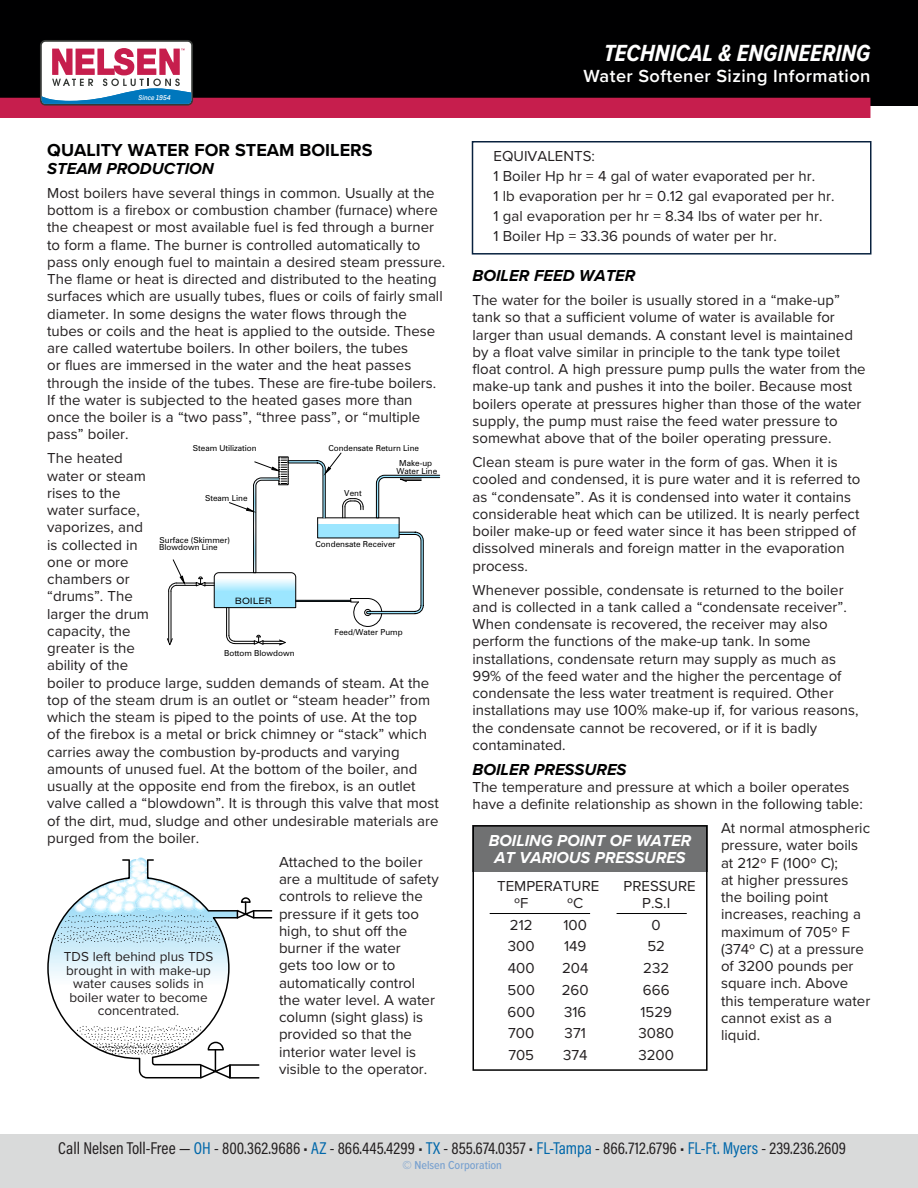
<style>
.page{position:relative;width:918px;height:1188px;background:#fff}
.page>*{position:absolute;margin:0;border:0;box-sizing:border-box;transform-origin:0 0}
.t1{font:italic 700 24.15px "Proxima Nova Cond";letter-spacing:.005em;color:#fff}
.t2{font:600 18.15px "Proxima Nova";letter-spacing:.025em;color:#fff}
.Paragraph_Style_1{font:700 18px "Proxima Nova";color:#000001}
.t3{font:17.25px "Acumin Variable Concept";color:#231f20}
.Paragraph_Style_1-2{font:italic 700 16.5px "Proxima Nova";color:#000001}
.Paragraph_Style_1-3{font:italic 700 16.5px/16.5px "Proxima Nova";color:#fff;text-align:center}
.Paragraph_Style_1-4{font:15px/17.2px "Proxima Nova";color:#231f20}
.Paragraph_Style_1-5{font:13.5px/13.5px "Proxima Nova";color:#231f20;text-align:center}
.t4{font:500 12px "Proxima Nova Cond";color:#77a0cf}
.t5{font:expanded 8.7px "Zurich BT";color:#000}
.t6{font:8.25px/7.8px "Zurich BT";color:#000}
.t7{font:italic 500 7.35px "Ciutadella";color:#fff}
.s1{color:#0067aa}
</style>
<div class="page">
<div style="left:0;top:0;width:918px;height:106px;background:#000001"></div>
<div style="left:0;top:1134px;width:918px;height:54px;background:#d9dada"></div>
<div style="left:0;top:98px;width:870px;height:20px;background:#c61e4d"></div>
<svg style="left:40px;top:40px;width:153px;height:66px;background:#baa4b8"></svg>
<svg style="left:47px;top:857px;width:225px;height:222px"></svg>
<svg style="left:167px;top:453px;width:273px;height:193px"></svg>
<div style="left:472px;top:141px;width:400px;height:114px;border:2px solid #08213e"></div>
<div style="left:472px;top:825px;width:236px;height:47px;background:#707172"></div>
<div style="left:472px;top:825px;width:236px;height:246px;border:2px solid #000001"></div>
<hr style="left:490px;top:913px;width:100px;height:1px;background:#000001">
<hr style="left:617px;top:913px;width:70px;height:1px;background:#000001">
<p class="t7" style="left:139px;top:94px;width:34px">Since 1954</p>
<p class="Paragraph_Style_1" style="left:47px;top:137px;width:327px">QUALITY WATER FOR STEAM BOILERS</p>
<p class="Paragraph_Style_1-2" style="left:47px;top:156px;width:168px">STEAM PRODUCTION</p>
<p class="Paragraph_Style_1-4" style="left:47px;top:184px;width:400px">Most boilers have several things in common. Usually at the bottom is a firebox or combustion chamber (furnace) where the cheapest or most available fuel is fed through a burner to form a flame. The burner is controlled automatically to pass only enough fuel to maintain a desired steam pressure.<br>The flame or heat is directed and distributed to the heating surfaces which are usually tubes, flues or coils of fairly small diameter. In some designs the water flows through the tubes or coils and the heat is applied to the outside. These are called watertube boilers. In other boilers, the tubes<br>or flues are immersed in the water and the heat passes through the inside of the tubes. These are fire-tube boilers.<br>If the water is subjected to the heated gases more than once the boiler is a “two pass”, “three pass”, or “multiple pass” boiler.</p>
<p class="Paragraph_Style_1-4" style="left:47px;top:449px;width:393px">The heated<br>water or steam<br>rises to the<br>water surface,<br>vaporizes, and<br>is collected in<br>one or more<br>chambers or<br>“drums”. The<br>larger the drum<br>capacity, the<br>greater is the<br>ability of the<br>boiler to produce large, sudden demands of steam. At the top of the steam drum is an outlet or “steam header’’ from which the steam is piped to the points of use. At the top<br>of the firebox is a metal or brick chimney or “stack” which carries away the combustion by-products and varying amounts of unused fuel. At the bottom of the boiler, and usually at the opposite end from the firebox, is an outlet valve called a “blowdown”. It is through this valve that most of the dirt, mud, sludge and other undesirable materials are purged from the boiler.</p>
<p class="Paragraph_Style_1-4" style="left:279px;top:853px;width:161px">Attached to the boiler are a multitude of safety controls to relieve the pressure if it gets too high, to shut off the burner if the water<br>gets too low or to automatically control the water level. A water column (sight glass) is provided so that the interior water level is visible to the operator.</p>
<p class="t6" style="left:193px;top:444px;width:65px">Steam Utilization</p>
<p class="t6" style="left:399px;top:441px;width:34px;line-height:14.4px;text-indent:-71px">Condensate Return Line<br>Make-up</p>
<p class="t6" style="left:397px;top:467px;width:42px">Water Line</p>
<p class="t6" style="left:344px;top:489px;width:19px">Vent</p>
<p class="t6" style="left:205px;top:494px;width:44px">Steam Line</p>
<p class="t6" style="left:159px;top:536px;width:72px">Surface (Skimmer)<br>Blowdown Line</p>
<p class="t6" style="left:316px;top:540px;width:82px">Condensate Receiver</p>
<p class="t5" style="left:235px;top:596px;width:38px">BOILER</p>
<p class="t6" style="left:335px;top:628px;width:70px">Feed/Water Pump</p>
<p class="t6" style="left:224px;top:649px;width:72px">Bottom Blowdown</p>
<p class="Paragraph_Style_1-5" style="left:64px;top:950px;width:151px">TDS left behind plus TDS brought in with make-up water causes solids in boiler water to become concentrated.</p>
<p class="t1" style="left:604px;top:35px;width:268px">TECHNICAL &amp; ENGINEERING</p>
<p class="t2" style="left:584px;top:63px;width:288px">Water Softener Sizing Information</p>
<p class="Paragraph_Style_1-4" style="left:494px;top:147px;width:103px">EQUIVALENTS:</p>
<p class="Paragraph_Style_1-4" style="left:494px;top:167px;width:323px">1 Boiler Hp hr = 4 gal of water evaporated per hr.</p>
<p class="Paragraph_Style_1-4" style="left:494px;top:187px;width:343px">1 lb evaporation per hr = 0.12 gal evaporated per hr.</p>
<p class="Paragraph_Style_1-4" style="left:494px;top:207px;width:331px">1 gal evaporation per hr = 8.34 lbs of water per hr.</p>
<p class="Paragraph_Style_1-4" style="left:494px;top:227px;width:285px">1 Boiler Hp = 33.36 pounds of water per hr.</p>
<p class="Paragraph_Style_1-2" style="left:472px;top:263px;width:165px">BOILER FEED WATER</p>
<p class="Paragraph_Style_1-4" style="left:472px;top:291px;width:395px">The water for the boiler is usually stored in a “make-up” tank so that a sufficient volume of water is available for larger than usual demands. A constant level is maintained by a float valve similar in principle to the tank type toilet float control. A high pressure pump pulls the water from the make-up tank and pushes it into the boiler. Because most boilers operate at pressures higher than those of the water supply, the pump must raise the feed water pressure to somewhat above that of the boiler operating pressure.</p>
<p class="Paragraph_Style_1-4" style="left:472px;top:453px;width:389px">Clean steam is pure water in the form of gas. When it is cooled and condensed, it is pure water and it is referred to as “condensate”. As it is condensed into water it contains considerable heat which can be utilized. It is nearly perfect boiler make-up or feed water since it has been stripped of dissolved minerals and foreign matter in the evaporation process.</p>
<p class="Paragraph_Style_1-4" style="left:472px;top:580px;width:388px">Whenever possible, condensate is returned to the boiler and is collected in a tank called a “condensate receiver”.<br>When condensate is recovered, the receiver may also perform the functions of the make-up tank. In some installations, condensate return may supply as much as 99% of the feed water and the higher the percentage of condensate the less water treatment is required. Other installations may use 100% make-up if, for various reasons, the condensate cannot be recovered, or if it is badly contaminated.</p>
<p class="Paragraph_Style_1-2" style="left:472px;top:757px;width:156px">BOILER PRESSURES</p>
<p class="Paragraph_Style_1-4" style="left:472px;top:778px;width:392px">The temperature and pressure at which a boiler operates have a definite relationship as shown in the following table:</p>
<p class="Paragraph_Style_1-4" style="left:721px;top:819px;width:151px">At normal atmospheric pressure, water boils at 212º F (100º C);<br>at higher pressures the boiling point increases, reaching a maximum of 705º F (374º C) at a pressure of 3200 pounds per square inch. Above this temperature water cannot exist as a liquid.</p>
<p class="Paragraph_Style_1-3" style="left:489px;top:832px;width:204px">BOILING POINT OF WATER<br>AT VARIOUS PRESSURES</p>
<p class="Paragraph_Style_1-4" style="left:497px;top:877px;width:104px">TEMPERATURE</p>
<p class="Paragraph_Style_1-4" style="left:624px;top:877px;width:74px">PRESSURE</p>
<p class="Paragraph_Style_1-4" style="left:514px;top:894px;width:16px">ºF</p>
<p class="Paragraph_Style_1-4" style="left:567px;top:894px;width:18px">ºC</p>
<p class="Paragraph_Style_1-4" style="left:642px;top:894px;width:30px">P.S.I</p>
<p class="Paragraph_Style_1-4" style="left:510px;top:915px;width:24px">212</p>
<p class="Paragraph_Style_1-4" style="left:564px;top:915px;width:25px">100</p>
<p class="Paragraph_Style_1-4" style="left:652px;top:915px;width:11px">0</p>
<p class="Paragraph_Style_1-4" style="left:508px;top:937px;width:28px">300</p>
<p class="Paragraph_Style_1-4" style="left:564px;top:937px;width:24px">149</p>
<p class="Paragraph_Style_1-4" style="left:647px;top:937px;width:19px">52</p>
<p class="Paragraph_Style_1-4" style="left:508px;top:959px;width:28px">400</p>
<p class="Paragraph_Style_1-4" style="left:562px;top:959px;width:28px">204</p>
<p class="Paragraph_Style_1-4" style="left:643px;top:959px;width:27px">232</p>
<p class="Paragraph_Style_1-4" style="left:508px;top:981px;width:29px">500</p>
<p class="Paragraph_Style_1-4" style="left:562px;top:981px;width:28px">260</p>
<p class="Paragraph_Style_1-4" style="left:643px;top:981px;width:28px">666</p>
<p class="Paragraph_Style_1-4" style="left:508px;top:1002px;width:29px">600</p>
<p class="Paragraph_Style_1-4" style="left:564px;top:1002px;width:24px">316</p>
<p class="Paragraph_Style_1-4" style="left:640px;top:1002px;width:33px">1529</p>
<p class="Paragraph_Style_1-4" style="left:508px;top:1024px;width:28px">700</p>
<p class="Paragraph_Style_1-4" style="left:565px;top:1024px;width:23px">371</p>
<p class="Paragraph_Style_1-4" style="left:639px;top:1024px;width:37px">3080</p>
<p class="Paragraph_Style_1-4" style="left:508px;top:1046px;width:27px">705</p>
<p class="Paragraph_Style_1-4" style="left:563px;top:1046px;width:26px">374</p>
<p class="Paragraph_Style_1-4" style="left:638px;top:1046px;width:37px">3200</p>
<p class="t3" style="left:58px;top:1137px;width:789px">Call Nelsen Toll-Free — <span class="s1">OH</span> - 800.362.9686 • <span class="s1">AZ</span> - 866.445.4299 • <span class="s1">TX</span> - 855.674.0357 • <span class="s1">FL-Tampa</span> - 866.712.6796 • <span class="s1">FL-Ft. Myers</span> - 239.236.2609</p>
<p class="t4" style="left:402px;top:1156px;width:101px">© Nelsen Corporation</p>
</div>
